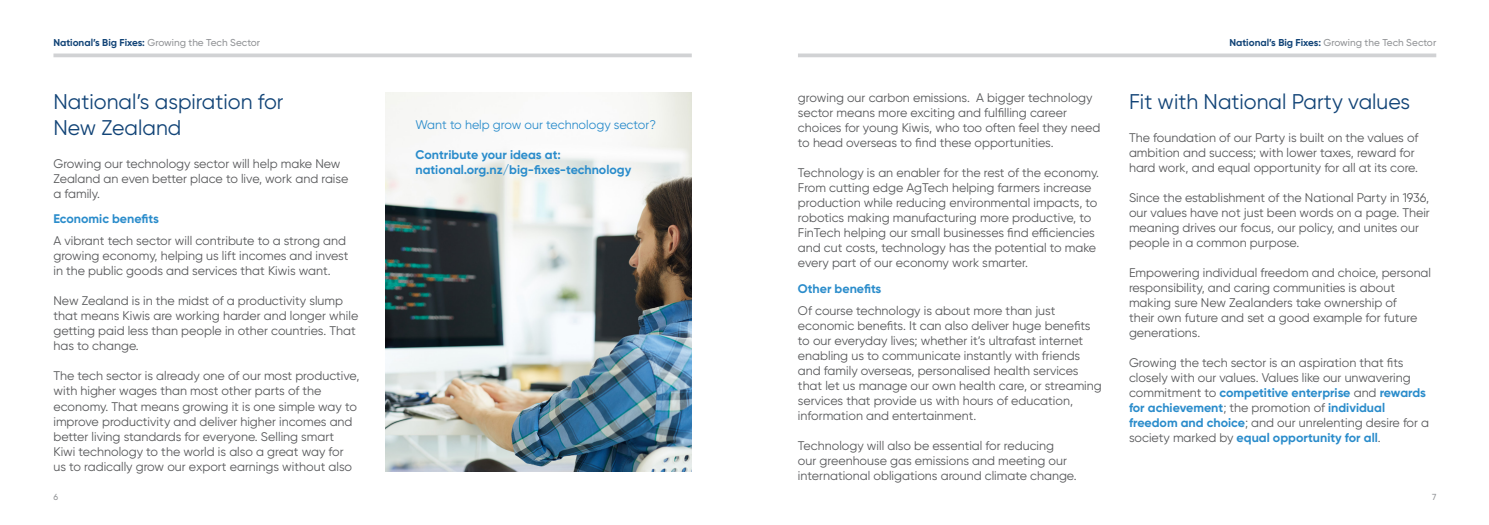
<style>
.page{position:relative;width:1489px;height:525px;background:#fff}
.page>*{position:absolute;margin:0;border:0;box-sizing:border-box;transform-origin:0 0}
.t1{font:21.25px/25.5px "Gilroy";color:#124477}
.t2{font:12.5px/15px "Gilroy";color:#57585a}
.t3{font:700 12.5px/15px "Gilroy";color:#2a8ccb}
.t4{font:12.5px "Gilroy";color:#2a8ccb}
.t5{font:500 10px "Gilroy";color:#939598}
.t6{font:500 8.75px "Gilroy";color:#939598}
.s1{font-weight:700;color:#124477}
.s2{font-weight:700;color:#2a8ccb}
</style>
<div class="page">
<svg style="left:798px;top:53px;width:638px;height:4px;background:#d6d7d9"></svg>
<svg style="left:53px;top:53px;width:638px;height:4px;background:#d6d7d9"></svg>
<img style="left:385px;top:92px;width:306px;height:379px">
<p class="t5" style="left:53px;top:37px;width:208px"><span class="s1">National’s Big Fixes:</span> Growing the Tech Sector</p>
<p class="t5" style="left:1229px;top:37px;width:208px"><span class="s1">National’s Big Fixes:</span> Growing the Tech Sector</p>
<h1 class="t1" style="left:53px;top:89px;width:232px">National’s aspiration for<br>New Zealand</h1>
<p class="t2" style="left:53px;top:155px;width:296px">Growing our technology sector will help make New<br>Zealand an even better place to live, work and raise a family.</p>
<p class="t3" style="left:53px;top:211px;width:107px">Economic benefits</p>
<p class="t2" style="left:53px;top:233px;width:296px">A vibrant tech sector will contribute to a strong and growing economy, helping us lift incomes and invest in the public goods and services that Kiwis want.</p>
<p class="t2" style="left:53px;top:293px;width:306px">New Zealand is in the midst of a productivity slump that means Kiwis are working harder and longer while getting paid less than people in other countries. That has to change.</p>
<p class="t2" style="left:53px;top:368px;width:307px">The tech sector is already one of our most productive, with higher wages than most other parts of the economy. That means growing it is one simple way to improve productivity and deliver higher incomes and better living standards for everyone. Selling smart<br>Kiwi technology to the world is also a great way for us to radically grow our export earnings without also</p>
<p class="t4" style="left:415px;top:117px;width:242px">Want to help grow our technology sector?</p>
<p class="t3" style="left:415px;top:147px;width:217px">Contribute your ideas at: national.org.nz/big-fixes-technology</p>
<p class="t2" style="left:798px;top:90px;width:304px">growing our carbon emissions. A bigger technology sector means more exciting and fulfilling career choices for young Kiwis, who too often feel they need to head overseas to find these opportunities.</p>
<p class="t2" style="left:798px;top:165px;width:303px">Technology is an enabler for the rest of the economy.<br>From cutting edge AgTech helping farmers increase production while reducing environmental impacts, to robotics making manufacturing more productive, to FinTech helping our small businesses find efficiencies and cut costs, technology has the potential to make every part of our economy work smarter.</p>
<p class="t3" style="left:798px;top:281px;width:85px">Other benefits</p>
<p class="t2" style="left:798px;top:303px;width:305px">Of course technology is about more than just economic benefits. It can also deliver huge benefits to our everyday lives; whether it’s ultrafast internet enabling us to communicate instantly with friends and family overseas, personalised health services that let us manage our own health care, or streaming services that provide us with hours of education, information and entertainment.</p>
<p class="t2" style="left:798px;top:438px;width:280px">Technology will also be essential for reducing<br>our greenhouse gas emissions and meeting our international obligations around climate change.</p>
<h1 class="t1" style="left:1128px;top:89px;width:282px">Fit with National Party values</h1>
<p class="t2" style="left:1128px;top:130px;width:291px">The foundation of our Party is built on the values of ambition and success; with lower taxes, reward for hard work, and equal opportunity for all at its core.</p>
<p class="t2" style="left:1128px;top:190px;width:302px">Since the establishment of the National Party in 1936, our values have not just been words on a page. Their meaning drives our focus, our policy, and unites our people in a common purpose.</p>
<p class="t2" style="left:1128px;top:265px;width:303px">Empowering individual freedom and choice, personal responsibility, and caring communities is about making sure New Zealanders take ownership of<br>their own future and set a good example for future generations.</p>
<p class="t2" style="left:1128px;top:355px;width:302px">Growing the tech sector is an aspiration that fits closely with our values. Values like our unwavering commitment to <span class="s2">competitive enterprise</span> and <span class="s2">rewards for achievement</span>; the promotion of <span class="s2">individual freedom and choice</span>; and our unrelenting desire for a society marked by <span class="s2">equal opportunity for all</span>.</p>
<p class="t6" style="left:53px;top:491px;width:6px">6</p>
<p class="t6" style="left:1431px;top:491px;width:6px">7</p>
</div>
